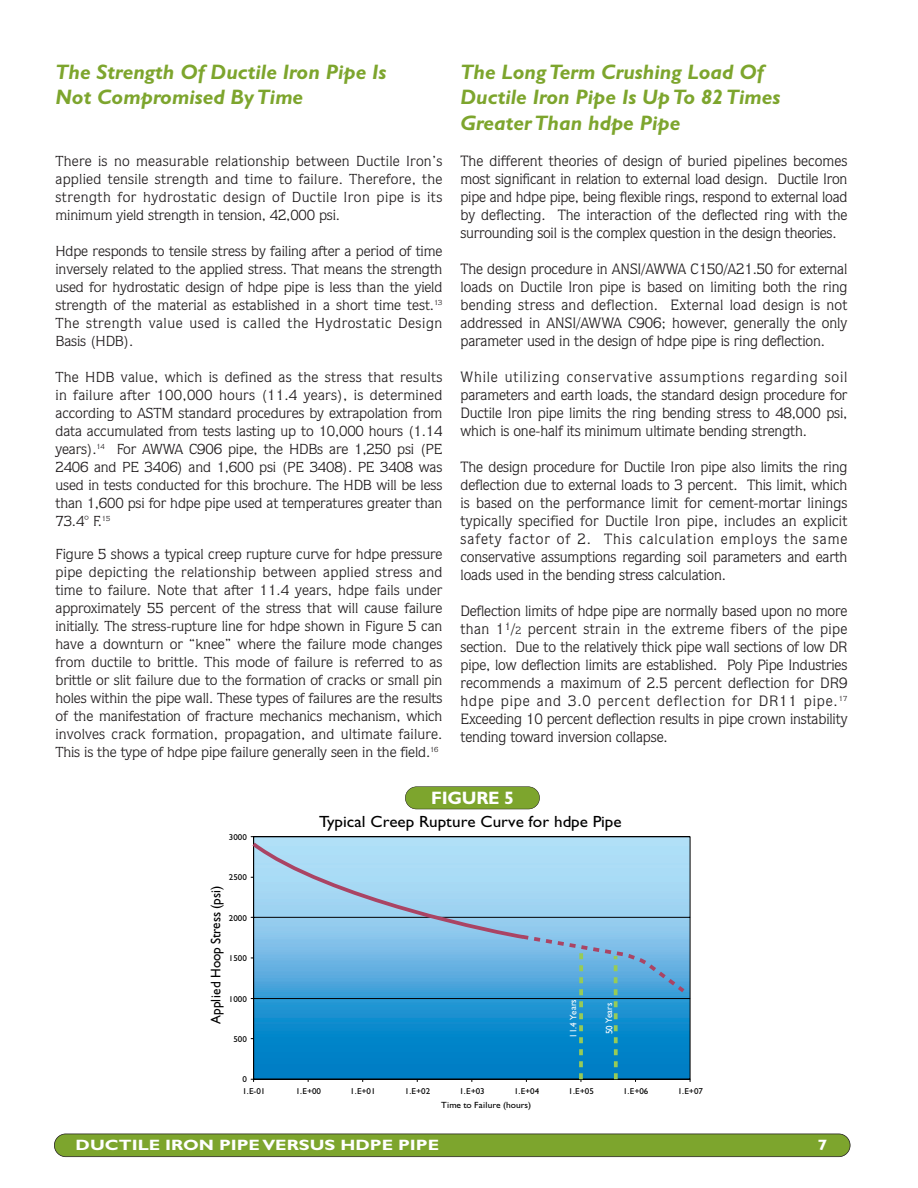
<style>
.page{position:relative;width:918px;height:1188px;background:#fff}
.page>*{position:absolute;margin:0;border:0;box-sizing:border-box;transform-origin:0 0}
.t1{font:italic 700 21px/25.5px "Gill Sans";color:#7da52d}
.t2{font:700 18px "Gill Sans";letter-spacing:-.015em;color:#fff}
.t3{font:16.2px "Gill Sans";color:#000;scale:1.05 1}
.t4{font:15px/18px "Quorum IT Cby BT";letter-spacing:-.01em;color:#231f20;text-align:justify}
.t5{font:700 15px "Gill Sans";color:#fff;scale:1.2 1}
.t6{font:14.55px/18px "Quorum IT Cby BT";letter-spacing:-.01em;color:#231f20;text-align:justify}
.t7{font:13.95px "Gill Sans";letter-spacing:.005em;color:#000;scale:.95 1}
.t8{font:9.45px "Gill Sans";color:#fff;scale:.95 1}
.t9{font:9px "Gill Sans";letter-spacing:.005em;color:#000;scale:1.05 1}
.t10{font:8.55px "Gill Sans";color:#000;scale:1.05 1}
.s1{font-size:10.5px}
</style>
<div class="page">
<svg style="left:250px;top:836px;width:441px;height:246px;background:#62afdb"></svg>
<div style="left:405px;top:787px;width:135px;height:22px;background:#7da52d;border-radius:11px"></div>
<div style="left:405px;top:786px;width:135px;height:23px;border:1px solid #231f20;border-radius:11px"></div>
<div style="left:54px;top:1134px;width:796px;height:23px;background:#7da52d;border-radius:11px"></div>
<div style="left:54px;top:1134px;width:796px;height:23px;border:2px solid #231f20;border-radius:12px"></div>
<h1 class="t1" style="left:56px;top:61px;width:332px">The Strength Of Ductile Iron Pipe Is<br>Not Compromised By Time</h1>
<p class="t6" style="left:56px;top:153px;width:389px">There is no measurable relationship between Ductile Iron’s applied tensile strength and time to failure. Therefore, the strength for hydrostatic design of Ductile Iron pipe is its minimum yield strength in tension, 42,000 psi.</p>
<p class="t6" style="left:56px;top:243px;width:388px">Hdpe responds to tensile stress by failing after a period of time inversely related to the applied stress. That means the strength used for hydrostatic design of hdpe pipe is less than the yield strength of the material as established in a short time test.<sup>13<br></sup>The strength value used is called the Hydrostatic Design Basis (HDB).</p>
<p class="t6" style="left:55px;top:369px;width:389px">The HDB value, which is defined as the stress that results in failure after 100,000 hours (11.4 years), is determined according to ASTM standard procedures by extrapolation from data accumulated from tests lasting up to 10,000 hours (1.14 years).<sup>14</sup> For AWWA C906 pipe, the HDBs are 1,250 psi (PE 2406 and PE 3406) and 1,600 psi (PE 3408). PE 3408 was used in tests conducted for this brochure. The HDB will be less than 1,600 psi for hdpe pipe used at temperatures greater than 73.4° F.<sup>15</sup></p>
<p class="t6" style="left:56px;top:546px;width:389px">Figure 5 shows a typical creep rupture curve for hdpe pressure pipe depicting the relationship between applied stress and time to failure. Note that after 11.4 years, hdpe fails under approximately 55 percent of the stress that will cause failure initially. The stress-rupture line for hdpe shown in Figure 5 can have a downturn or “knee” where the failure mode changes from ductile to brittle. This mode of failure is referred to as brittle or slit failure due to the formation of cracks or small pin holes within the pipe wall. These types of failures are the results of the manifestation of fracture mechanics mechanism, which involves crack formation, propagation, and ultimate failure.<br>This is the type of hdpe pipe failure generally seen in the field.<sup>16</sup></p>
<h1 class="t1" style="left:461px;top:61px;width:321px">The Long Term Crushing Load Of<br>Ductile Iron Pipe Is Up To 82 Times<br>Greater Than hdpe Pipe</h1>
<p class="t4" style="left:461px;top:153px;width:389px">The different theories of design of buried pipelines becomes most significant in relation to external load design. Ductile Iron pipe and hdpe pipe, being flexible rings, respond to external load by deflecting. The interaction of the deflected ring with the surrounding soil is the complex question in the design theories.</p>
<p class="t4" style="left:461px;top:261px;width:389px">The design procedure in ANSI/AWWA C150/A21.50 for external loads on Ductile Iron pipe is based on limiting both the ring bending stress and deflection. External load design is not addressed in ANSI/AWWA C906; however, generally the only parameter used in the design of hdpe pipe is ring deflection.</p>
<p class="t4" style="left:461px;top:369px;width:389px">While utilizing conservative assumptions regarding soil parameters and earth loads, the standard design procedure for Ductile Iron pipe limits the ring bending stress to 48,000 psi, which is one-half its minimum ultimate bending strength.</p>
<p class="t4" style="left:461px;top:459px;width:389px">The design procedure for Ductile Iron pipe also limits the ring deflection due to external loads to 3 percent. This limit, which is based on the performance limit for cement-mortar linings typically specified for Ductile Iron pipe, includes an explicit safety factor of 2. This calculation employs the same conservative assumptions regarding soil parameters and earth loads used in the bending stress calculation.</p>
<p class="t4" style="left:461px;top:603px;width:389px">Deflection limits of hdpe pipe are normally based upon no more than 1<sup>1</sup>/<span class="s1">2</span> percent strain in the extreme fibers of the pipe section. Due to the relatively thick pipe wall sections of low DR pipe, low deflection limits are established. Poly Pipe Industries recommends a maximum of 2.5 percent deflection for DR9 hdpe pipe and 3.0 percent deflection for DR11 pipe.<sup>17<br></sup>Exceeding 10 percent deflection results in pipe crown instability tending toward inversion collapse.</p>
<p class="t2" style="left:431px;top:792px;width:84px">FIGURE 5</p>
<p class="t10" style="left:229px;top:834px;width:19px">3000</p>
<p class="t10" style="left:229px;top:875px;width:19px">2500</p>
<p class="t7" style="left:211px;top:1024px;width:147px;rotate:-90deg">Applied Hoop Str ss (psi)</p>
<p class="t10" style="left:229px;top:915px;width:19px">2000</p>
<p class="t7" style="left:211px;top:929px;width:8px;rotate:-90deg">e</p>
<p class="t10" style="left:229px;top:955px;width:19px">1500</p>
<p class="t10" style="left:229px;top:996px;width:19px">1000</p>
<p class="t10" style="left:233px;top:1036px;width:14px">500</p>
<p class="t10" style="left:242px;top:1077px;width:6px">0</p>
<p class="t3" style="left:319px;top:816px;width:290px">Typical Creep Rupture Curve for hdpe Pipe</p>
<p class="t8" style="left:570px;top:1038px;width:42px;rotate:-90deg">11.4 Years</p>
<p class="t8" style="left:606px;top:1034px;width:34px;rotate:-91deg">50 Years</p>
<p class="t10" style="left:242px;top:1088px;width:23px">1.E-01</p>
<p class="t10" style="left:296px;top:1088px;width:26px">1.E+00</p>
<p class="t10" style="left:350px;top:1088px;width:26px">1.E+01</p>
<p class="t10" style="left:405px;top:1088px;width:26px">1.E+02</p>
<p class="t10" style="left:459px;top:1088px;width:26px">1.E+03</p>
<p class="t10" style="left:514px;top:1088px;width:26px">1.E+04</p>
<p class="t10" style="left:569px;top:1088px;width:26px">1.E+05</p>
<p class="t10" style="left:623px;top:1088px;width:26px">1.E+06</p>
<p class="t10" style="left:678px;top:1088px;width:26px">1.E+07</p>
<p class="t9" style="left:441px;top:1102px;width:87px">Time to Failure (hours)</p>
<p class="t5" style="left:76px;top:1139px;width:304px">DUCTILE IRON PIPE VERSUS HDPE PIPE</p>
<p class="t5" style="left:818px;top:1139px;width:10px">7</p>
</div>
